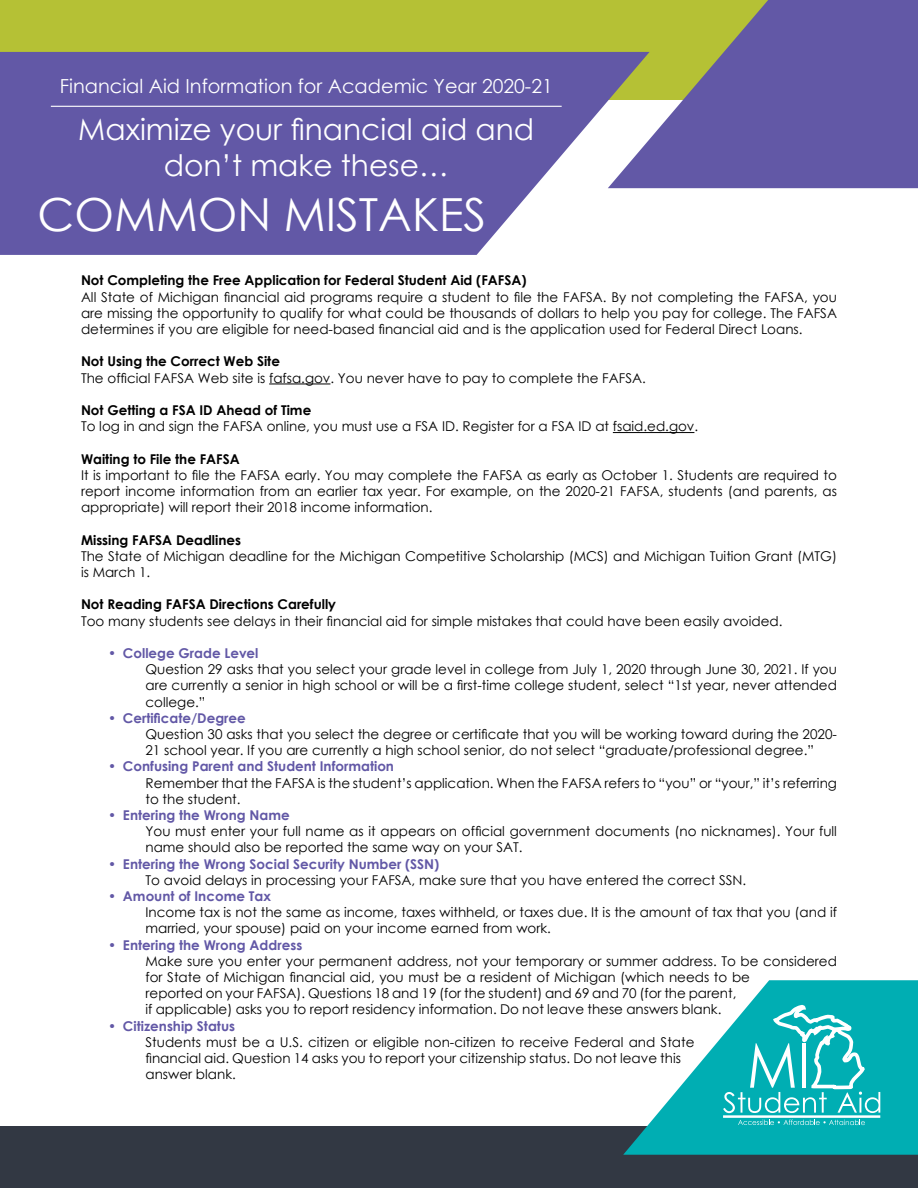
<style>
.page{position:relative;width:918px;height:1188px;background:#fff}
.page>*{position:absolute;margin:0;border:0;box-sizing:border-box;transform-origin:0 0}
.t1{font:45.6px "Century Gothic";color:#fff}
.t2{font:29.7px/35.5px "Century Gothic";color:#fff;text-align:center}
.t3{font:19.35px "Century Gothic";color:#fff}
.t4{font:13.5px/16.2px "Century Gothic";color:#000}
.t5{font:700 13.5px "Century Gothic";color:#6258a6}
.t6{font:700 13.5px "Century Gothic";color:#000}
</style>
<div class="page">
<hr style="left:269px;top:384px;width:61px;height:1px;background:#000">
<hr style="left:613px;top:432px;width:81px;height:1px;background:#000">
<div style="left:0;top:1126px;width:918px;height:62px;background:#323843"></div>
<div style="left:0;top:0;width:918px;height:99px;background:#b5c135"></div>
<svg style="left:0;top:52px;width:650px;height:203px;background:#7269af"></svg>
<svg style="left:608px;top:0;width:310px;height:188px;fill:#6258a6"></svg>
<hr style="left:51px;top:106px;width:511px;height:1px;background:#fff">
<svg style="left:623px;top:980px;width:295px;height:175px;fill:#00aeb3"></svg>
<svg style="left:723px;top:1005px;width:157px;height:108px;background:#2fbdc1"></svg>
<hr style="left:802px;top:1043px;width:4px;height:45px;background:#fff">
<hr style="left:723px;top:1115px;width:157px;height:3px;background:#fff">
<svg style="left:738px;top:1120px;width:127px;height:5px"></svg>
<h3 class="t3" style="left:60px;top:73px;width:495px">Financial Aid Information for Academic Year 2020-21</h3>
<h2 class="t2" style="left:78px;top:112px;width:457px">Maximize your financial aid and don’t make these…</h2>
<h1 class="t1" style="left:37px;top:182px;width:450px">COMMON MISTAKES</h1>
<p class="t6" style="left:81px;top:270px;width:447px">Not Completing the Free Application for Federal Student Aid (FAFSA)</p>
<p class="t4" style="left:81px;top:288px;width:758px;text-align:justify">All State of Michigan financial aid programs require a student to file the FAFSA. By not completing the FAFSA, you are missing the opportunity to qualify for what could be thousands of dollars to help you pay for college. The FAFSA determines if you are eligible for need-based financial aid and is the application used for Federal Direct Loans.</p>
<p class="t6" style="left:81px;top:351px;width:200px">Not Using the Correct Web Site</p>
<p class="t4" style="left:81px;top:369px;width:566px">The official FAFSA Web site is fafsa.gov. You never have to pay to complete the FAFSA.</p>
<p class="t6" style="left:81px;top:400px;width:232px">Not Getting a FSA ID Ahead of Time</p>
<p class="t4" style="left:81px;top:418px;width:619px">To log in and sign the FAFSA online, you must use a FSA ID. Register for a FSA ID at fsaid.ed.gov.</p>
<p class="t6" style="left:81px;top:449px;width:160px">Waiting to File the FAFSA</p>
<p class="t4" style="left:81px;top:467px;width:758px;text-align:justify">It is important to file the FAFSA early. You may complete the FAFSA as early as October 1. Students are required to report income information from an earlier tax year. For example, on the 2020-21 FAFSA, students (and parents, as appropriate) will report their 2018 income information.</p>
<p class="t6" style="left:81px;top:530px;width:162px">Missing FAFSA Deadlines</p>
<p class="t4" style="left:81px;top:548px;width:757px">The State of Michigan deadline for the Michigan Competitive Scholarship (MCS) and Michigan Tuition Grant (MTG) is March 1.</p>
<p class="t6" style="left:81px;top:594px;width:257px">Not Reading FAFSA Directions Carefully</p>
<p class="t4" style="left:81px;top:612px;width:703px">Too many students see delays in their financial aid for simple mistakes that could have been easily avoided.</p>
<p class="t5" style="left:108px;top:643px;width:152px">• College Grade Level</p>
<p class="t4" style="left:146px;top:661px;width:693px;text-align:justify">Question 29 asks that you select your grade level in college from July 1, 2020 through June 30, 2021. If you are currently a senior in high school or will be a first-time college student, select “1st year, never attended college.”</p>
<p class="t5" style="left:108px;top:708px;width:139px">• Certificate/Degree</p>
<p class="t4" style="left:146px;top:726px;width:693px">Question 30 asks that you select the degree or certificate that you will be working toward during the 2020-<br>21 school year. If you are currently a high school senior, do not select “graduate/professional degree.”</p>
<p class="t5" style="left:108px;top:756px;width:288px">• Confusing Parent and Student Information</p>
<p class="t4" style="left:146px;top:774px;width:693px">Remember that the FAFSA is the student’s application. When the FAFSA refers to “you” or “your,” it’s referring to the student.</p>
<p class="t5" style="left:108px;top:805px;width:183px">• Entering the Wrong Name</p>
<p class="t4" style="left:146px;top:823px;width:693px">You must enter your full name as it appears on official government documents (no nicknames). Your full name should also be reported the same way on your SAT.</p>
<p class="t5" style="left:108px;top:854px;width:333px">• Entering the Wrong Social Security Number (SSN)</p>
<p class="t4" style="left:146px;top:872px;width:602px">To avoid delays in processing your FAFSA, make sure that you have entered the correct SSN.</p>
<p class="t5" style="left:108px;top:886px;width:164px">• Amount of Income Tax</p>
<p class="t4" style="left:146px;top:904px;width:693px">Income tax is not the same as income, taxes withheld, or taxes due. It is the amount of tax that you (and if married, your spouse) paid on your income earned from work.</p>
<p class="t5" style="left:108px;top:935px;width:196px">• Entering the Wrong Address</p>
<p class="t4" style="left:146px;top:953px;width:693px">Make sure you enter your permanent address, not your temporary or summer address. To be considered for State of Michigan financial aid, you must be a resident of Michigan (which needs to be<br>reported on your FAFSA). Questions 18 and 19 (for the student) and 69 and 70 (for the parent,<br>if applicable) asks you to report residency information. Do not leave these answers blank.</p>
<p class="t5" style="left:108px;top:1016px;width:129px">• Citizenship Status</p>
<p class="t4" style="left:146px;top:1034px;width:551px">Students must be a U.S. citizen or eligible non-citizen to receive Federal and State financial aid. Question 14 asks you to report your citizenship status. Do not leave this answer blank.</p>
</div>
